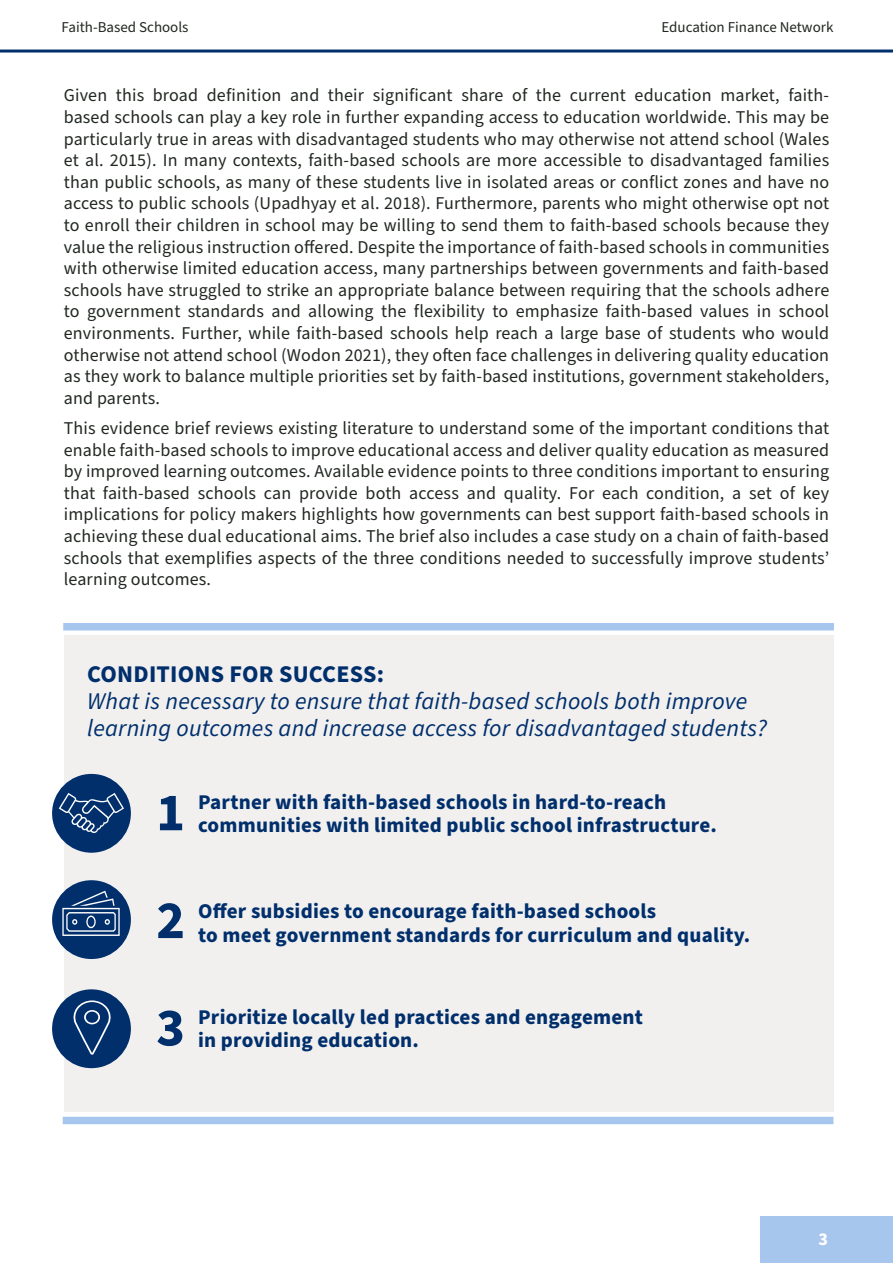
<style>
.page{position:relative;width:893px;height:1263px;background:#fff}
.page>*{position:absolute;margin:0;border:0;box-sizing:border-box;transform-origin:0 0}
.Number_32pt{font:700 54px "Source Sans Pro";color:#002f6c}
.Bold_12pt{font:italic 24px/27px "Source Sans Pro";letter-spacing:.01em;color:#002f6c}
.Icon_text_Semibold_1{font:700 21px "Source Sans Pro";letter-spacing:.01em;color:#002f6c}
.Body_text_Regular_12{font:18px/21.6px "Source Sans Pro";letter-spacing:.01em;color:#212721;text-align:justify}
.t1{font:700 18px "Source Sans Pro";color:#fff}
.t2{font:15px "Source Sans Pro";color:#212721}
.s1{font-weight:700;font-style:normal}
</style>
<div class="page">
<div style="left:760px;top:1216px;width:133px;height:47px;background:#a7c6ed"></div>
<hr style="left:0;top:50px;width:893px;height:3px;background:#002f6c">
<div style="left:64px;top:636px;width:769px;height:476px;background:#f1f0ef"></div>
<div style="left:63px;top:1117px;width:770px;height:7px;background:#a7c6ed"></div>
<div style="left:63px;top:623px;width:771px;height:7px;background:#a7c6ed"></div>
<div style="left:52px;top:774px;width:79px;height:79px;background:#002f6c;border-radius:50%"></div>
<svg style="left:59px;top:793px;width:65px;height:40px"></svg>
<div style="left:52px;top:880px;width:79px;height:79px;background:#002f6c;border-radius:50%"></div>
<svg style="left:62px;top:891px;width:58px;height:45px"></svg>
<div style="left:52px;top:989px;width:79px;height:79px;background:#002f6c;border-radius:50%"></div>
<svg style="left:73px;top:1000px;width:38px;height:55px"></svg>
<p class="t2" style="left:62px;top:17px;width:128px">Faith-Based Schools</p>
<p class="t2" style="left:661px;top:17px;width:174px">Education Finance Network</p>
<p class="Body_text_Regular_12" style="left:64px;top:85px;width:767px">Given this broad definition and their significant share of the current education market, faith&shy;based schools can play a key role in further expanding access to education worldwide. This may be particularly true in areas with disadvantaged students who may otherwise not attend school (Wales et al. 2015). In many contexts, faith-based schools are more accessible to disadvantaged families than public schools, as many of these students live in isolated areas or conflict zones and have no access to public schools (Upadhyay et al. 2018). Furthermore, parents who might otherwise opt not to enroll their children in school may be willing to send them to faith-based schools because they value the religious instruction offered. Despite the importance of faith-based schools in communities with otherwise limited education access, many partnerships between governments and faith-based schools have struggled to strike an appropriate balance between requiring that the schools adhere to government standards and allowing the flexibility to emphasize faith-based values in school environments. Further, while faith-based schools help reach a large base of students who would otherwise not attend school (Wodon 2021), they often face challenges in delivering quality education as they work to balance multiple priorities set by faith-based institutions, government stakeholders, and parents.</p>
<p class="Body_text_Regular_12" style="left:64px;top:418px;width:767px">This evidence brief reviews existing literature to understand some of the important conditions that enable faith-based schools to improve educational access and deliver quality education as measured by improved learning outcomes. Available evidence points to three conditions important to ensuring that faith-based schools can provide both access and quality. For each condition, a set of key implications for policy makers highlights how governments can best support faith-based schools in achieving these dual educational aims. The brief also includes a case study on a chain of faith-based schools that exemplifies aspects of the three conditions needed to successfully improve students’ learning outcomes.</p>
<p class="Bold_12pt" style="left:87px;top:661px;width:681px"><span class="s1">CONDITIONS FOR SUCCESS:<br></span>What is necessary to ensure that faith-based schools both improve learning outcomes and increase access for disadvantaged students?</p>
<p class="Number_32pt" style="left:156px;top:776px;width:30px">1</p>
<p class="Icon_text_Semibold_1" style="left:198px;top:788px;width:470px">Partner with faith-based schools in hard-to-reach</p>
<p class="Icon_text_Semibold_1" style="left:198px;top:810px;width:520px">communities with limited public school infrastructure.</p>
<p class="Number_32pt" style="left:156px;top:883px;width:30px">2</p>
<p class="Icon_text_Semibold_1" style="left:198px;top:897px;width:459px">Offer subsidies to encourage faith-based schools</p>
<p class="Icon_text_Semibold_1" style="left:198px;top:921px;width:554px">to meet government standards for curriculum and quality.</p>
<p class="Number_32pt" style="left:156px;top:991px;width:30px">3</p>
<p class="Icon_text_Semibold_1" style="left:198px;top:1003px;width:446px">Prioritize locally led practices and engagement</p>
<p class="Icon_text_Semibold_1" style="left:198px;top:1025px;width:222px">in providing education.</p>
<p class="t1" style="left:818px;top:1226px;width:11px">3</p>
</div>
